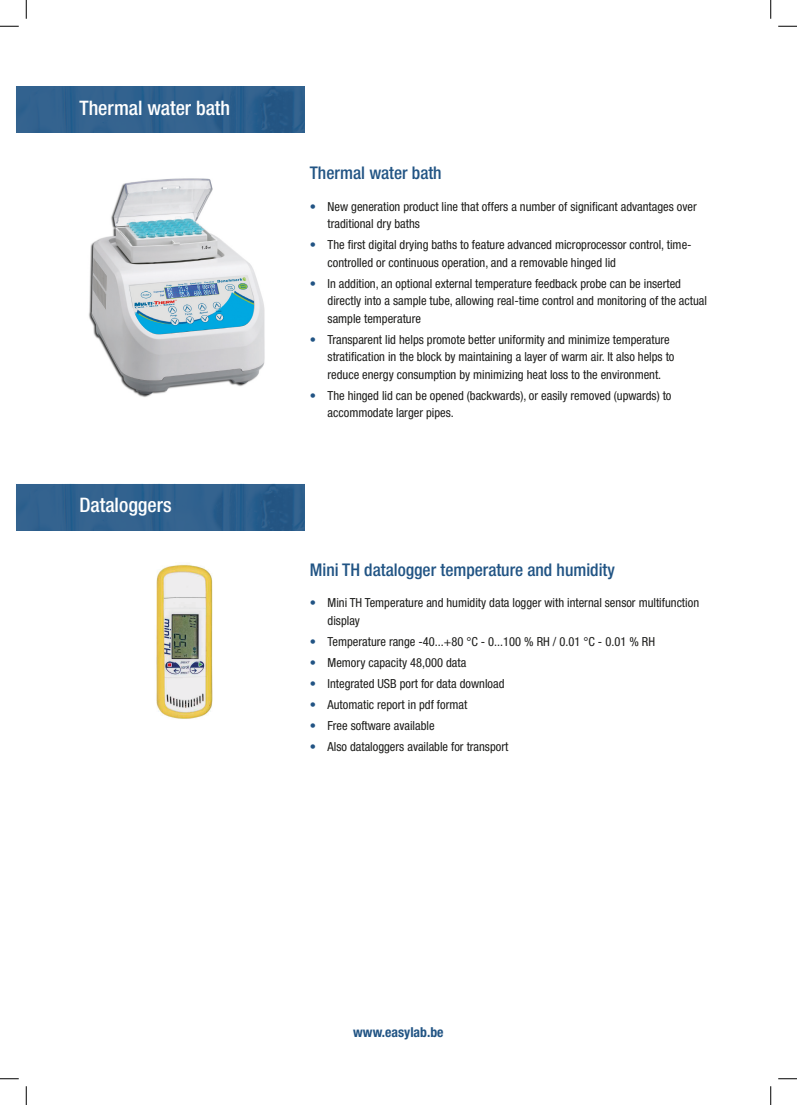
<style>
.page{position:relative;width:797px;height:1105px;background:#fff}
.page>*{position:absolute;margin:0;border:0;box-sizing:border-box;transform-origin:0 0}
.t1{font:500 condensed 20px "Helvetica Neue";color:#fff}
.Tussentitel{font:500 condensed 17.5px "Helvetica Neue";color:#215484}
.t2{font:700 condensed 13.75px "Helvetica Neue";color:#215484}
.t3{font:condensed 12.5px/17.5px "Helvetica Neue";color:#1d1d1b}
.s1{color:#215484}
</style>
<div class="page">
<img style="left:156px;top:562px;width:57px;height:157px">
<img style="left:16px;top:484px;width:288px;height:46px">
<img style="left:89px;top:178px;width:176px;height:219px">
<img style="left:16px;top:86px;width:288px;height:47px">
<svg style="left:0;top:25px;width:19px;height:2px"></svg>
<svg style="left:778px;top:25px;width:19px;height:2px"></svg>
<svg style="left:0;top:1078px;width:19px;height:1px"></svg>
<svg style="left:778px;top:1078px;width:19px;height:1px"></svg>
<svg style="left:25px;top:0;width:2px;height:19px"></svg>
<svg style="left:25px;top:1086px;width:2px;height:19px"></svg>
<svg style="left:770px;top:0;width:1px;height:19px"></svg>
<svg style="left:770px;top:1086px;width:1px;height:19px"></svg>
<p class="t1" style="left:79px;top:96px;width:152px">Thermal water bath</p>
<p class="t1" style="left:79px;top:493px;width:94px">Dataloggers</p>
<p class="Tussentitel" style="left:310px;top:162px;width:133px">Thermal water bath</p>
<p class="t3" style="left:327px;top:197px;width:371px;text-indent:-18px"><span class="s1">•</span> New generation product line that offers a number of significant advantages over traditional dry baths</p>
<p class="t3" style="left:327px;top:236px;width:365px;text-indent:-18px"><span class="s1">•</span> The first digital drying baths to feature advanced microprocessor control, time&shy;controlled or continuous operation, and a removable hinged lid</p>
<p class="t3" style="left:327px;top:274px;width:381px;text-indent:-18px"><span class="s1">•</span> In addition, an optional external temperature feedback probe can be inserted directly into a sample tube, allowing real-time control and monitoring of the actual sample temperature</p>
<p class="t3" style="left:327px;top:330px;width:348px;text-indent:-18px"><span class="s1">•</span> Transparent lid helps promote better uniformity and minimize temperature stratification in the block by maintaining a layer of warm air. It also helps to reduce energy consumption by minimizing heat loss to the environment.</p>
<p class="t3" style="left:327px;top:386px;width:345px;text-indent:-18px"><span class="s1">•</span> The hinged lid can be opened (backwards), or easily removed (upwards) to accommodate larger pipes.</p>
<p class="Tussentitel" style="left:310px;top:559px;width:306px">Mini TH datalogger temperature and humidity</p>
<p class="t3" style="left:327px;top:594px;width:373px;text-indent:-18px"><span class="s1">•</span> Mini TH Temperature and humidity data logger with internal sensor multifunction display</p>
<p class="t3" style="left:310px;top:633px;width:347px"><span class="s1">•</span> Temperature range -40...+80 °C - 0...100 % RH / 0.01 °C - 0.01 % RH</p>
<p class="t3" style="left:310px;top:654px;width:158px"><span class="s1">•</span> Memory capacity 48,000 data</p>
<p class="t3" style="left:310px;top:675px;width:196px"><span class="s1">•</span> Integrated USB port for data download</p>
<p class="t3" style="left:310px;top:696px;width:159px"><span class="s1">•</span> Automatic report in pdf format</p>
<p class="t3" style="left:310px;top:717px;width:126px"><span class="s1">•</span> Free software available</p>
<p class="t3" style="left:310px;top:738px;width:200px"><span class="s1">•</span> Also dataloggers available for transport</p>
<p class="t2" style="left:353px;top:1024px;width:92px">www.easylab.be</p>
</div>
